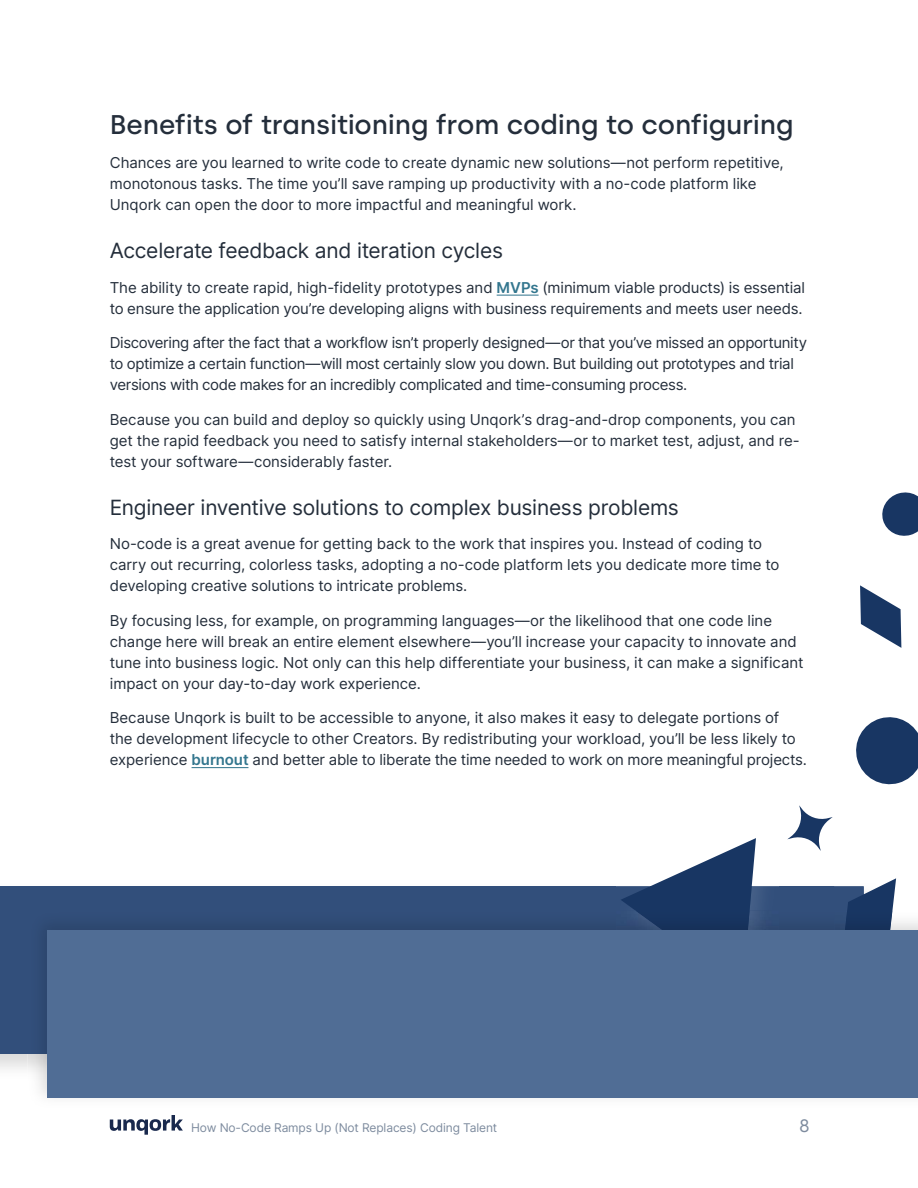
<style>
.page{position:relative;width:918px;height:1188px;background:#fff}
.page>*{position:absolute;margin:0;border:0;box-sizing:border-box;transform-origin:0 0}
.t1{font:500 27px "Silka";letter-spacing:-.005em;color:#242e3b}
.t2{font:21px "Inter";letter-spacing:-.01em;color:#242e3b}
.t3{font:18px "Silka";color:#7d8b9e}
.t4{font:15px/21px "Inter";letter-spacing:-.005em;color:#242e3b}
.t5{font:12px "Inter";letter-spacing:-.01em;color:#7d8b9e}
.s1{font-weight:600;color:#33768e}
</style>
<div class="page">
<div style="left:0;top:886px;width:864px;height:168px;background:#324f7b"></div>
<svg style="left:856px;top:717px;width:62px;height:68px"></svg>
<img style="left:616px;top:886px;width:163px;height:24px">
<svg style="left:621px;top:838px;width:135px;height:73px"></svg>
<svg style="left:882px;top:492px;width:36px;height:44px"></svg>
<svg style="left:787px;top:805px;width:46px;height:46px"></svg>
<svg style="left:841px;top:878px;width:55px;height:33px"></svg>
<img style="left:44px;top:911px;width:797px;height:143px">
<img style="left:635px;top:911px;width:115px;height:19px">
<img style="left:841px;top:911px;width:51px;height:19px">
<div style="left:48px;top:930px;width:870px;height:168px;background:#506d95"></div>
<svg style="left:860px;top:585px;width:41px;height:63px"></svg>
<svg style="left:110px;top:1115px;width:73px;height:20px"></svg>
<hr style="left:497px;top:295px;width:42px;height:1px;background:#33768e">
<hr style="left:192px;top:767px;width:56px;height:1px;background:#33768e">
<h1 class="t1" style="left:110px;top:108px;width:685px">Benefits of transitioning from coding to configuring</h1>
<p class="t4" style="left:110px;top:152px;width:675px">Chances are you learned to write code to create dynamic new solutions—not perform repetitive, monotonous tasks. The time you’ll save ramping up productivity with a no-code platform like<br>Unqork can open the door to more impactful and meaningful work.</p>
<h2 class="t2" style="left:110px;top:235px;width:395px">Accelerate feedback and iteration cycles</h2>
<p class="t4" style="left:110px;top:276px;width:697px">The ability to create rapid, high-fidelity prototypes and <span class="s1">MVPs</span> (minimum viable products) is essential to ensure the application you’re developing aligns with business requirements and meets user needs.</p>
<p class="t4" style="left:110px;top:332px;width:699px">Discovering after the fact that a workflow isn’t properly designed—or that you’ve missed an opportunity to optimize a certain function—will most certainly slow you down. But building out prototypes and trial versions with code makes for an incredibly complicated and time-consuming process.</p>
<p class="t4" style="left:110px;top:408px;width:692px">Because you can build and deploy so quickly using Unqork’s drag-and-drop components, you can get the rapid feedback you need to satisfy internal stakeholders—or to market test, adjust, and re&shy;test your software—considerably faster.</p>
<h2 class="t2" style="left:110px;top:492px;width:571px">Engineer inventive solutions to complex business problems</h2>
<p class="t4" style="left:110px;top:533px;width:671px">No-code is a great avenue for getting back to the work that inspires you. Instead of coding to carry out recurring, colorless tasks, adopting a no-code platform lets you dedicate more time to developing creative solutions to intricate problems.</p>
<p class="t4" style="left:110px;top:609px;width:695px">By focusing less, for example, on programming languages—or the likelihood that one code line change here will break an entire element elsewhere—you’ll increase your capacity to innovate and tune into business logic. Not only can this help differentiate your business, it can make a significant impact on your day-to-day work experience.</p>
<p class="t4" style="left:110px;top:707px;width:699px">Because Unqork is built to be accessible to anyone, it also makes it easy to delegate portions of<br>the development lifecycle to other Creators. By redistributing your workload, you’ll be less likely to experience <span class="s1">burnout</span> and better able to liberate the time needed to work on more meaningful projects.</p>
<p class="t5" style="left:191px;top:1119px;width:308px">How No-Code Ramps Up (Not Replaces) Coding Talent</p>
<p class="t3" style="left:799px;top:1115px;width:13px">8</p>
</div>
